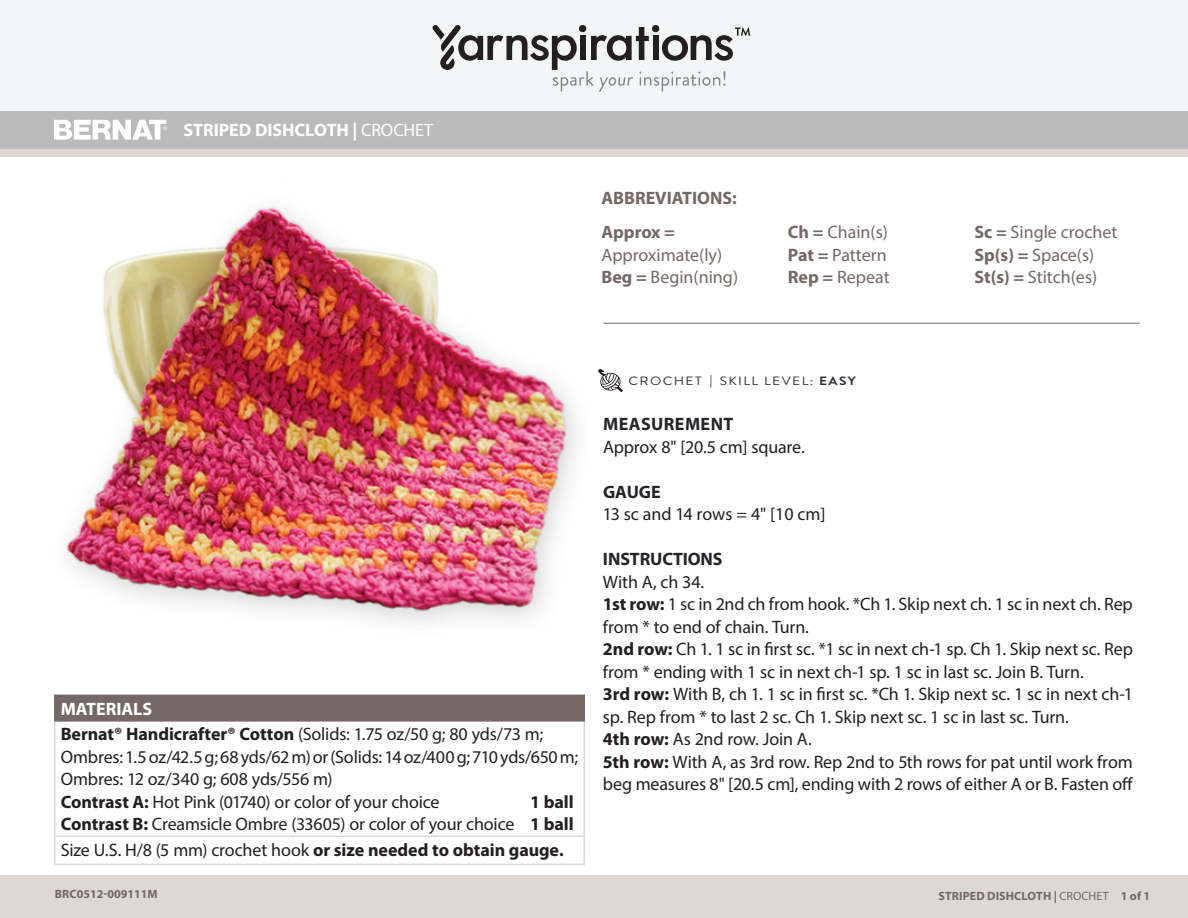
<style>
.page{position:relative;width:1188px;height:918px;background:#fff}
.page>*{position:absolute;margin:0;border:0;box-sizing:border-box;transform-origin:0 0}
.t1{font:18px/22.5px "Myriad Pro";letter-spacing:-.01em;color:#231f20}
.t2{font:18px/22.5px "Myriad Pro";color:#746865}
.t3{font:700 18px "Myriad Pro";letter-spacing:-.005em;color:#fff}
.t4{font:700 18px/34.5px "Myriad Pro";color:#746865}
.Pattern_Title{font:700 15px "Myriad Pro";letter-spacing:.02em;color:#fff}
.t5{font:700 12px "Myriad Pro";letter-spacing:.015em;color:#746865}
.t6{font:12px "Brandon Grotesque";letter-spacing:.1em;color:#2c3034;scale:1.14 1}
.s1{font-weight:400}
.s2{font-weight:700}
.s3{font-weight:700;color:#fff}
.s4{font-weight:700;color:#232529}
</style>
<div class="page">
<div style="left:0;top:0;width:1188px;height:112px;background:#f3f6f7"></div>
<svg style="left:433px;top:25px;width:318px;height:67px"></svg>
<div style="left:0;top:874px;width:1188px;height:44px;background:#ddd7d6"></div>
<div style="left:0;top:149px;width:1188px;height:8px;background:#ddd7d6"></div>
<div style="left:0;top:111px;width:1188px;height:38px;background:#bababa"></div>
<svg style="left:54px;top:120px;width:113px;height:20px"></svg>
<div style="left:55px;top:695px;width:529px;height:26px;background:#746865"></div>
<hr style="left:54px;top:696px;width:2px;height:24px;background:#746865">
<svg style="left:584px;top:696px;width:1px;height:24px"></svg>
<hr style="left:54px;top:695px;width:531px;height:1px;background:#746865">
<hr style="left:54px;top:722px;width:2px;height:114px;background:#ddd7d6">
<hr style="left:584px;top:722px;width:1px;height:114px;background:#ddd7d6">
<hr style="left:54px;top:720px;width:531px;height:2px;background:#746865">
<hr style="left:54px;top:837px;width:2px;height:27px;background:#ddd7d6">
<svg style="left:584px;top:837px;width:1px;height:27px"></svg>
<hr style="left:54px;top:836px;width:531px;height:1px;background:#ddd7d6">
<hr style="left:54px;top:864px;width:531px;height:1px;background:#ddd7d6">
<img style="left:66px;top:207px;width:511px;height:416px">
<hr style="left:603px;top:323px;width:537px;height:1px;background:#746865">
<svg style="left:598px;top:369px;width:25px;height:23px"></svg>
<p class="t3" style="left:184px;top:119px;width:251px">STRIPED DISHCLOTH | <span class="s1">CROCHET</span></p>
<p class="Pattern_Title" style="left:181px;top:121px;width:149px">PLACEMAT <span class="s1">| CROCHET</span></p>
<p class="t4" style="left:601px;top:180px;width:137px">ABBREVIATIONS:<br>Approx =</p>
<p class="t2" style="left:601px;top:243px;width:138px">Approximate(ly)<br><span class="s2">Beg =</span> Begin(ning)</p>
<p class="t2" style="left:788px;top:221px;width:103px"><span class="s2">Ch =</span> Chain(s)<br><span class="s2">Pat =</span> Pattern<br><span class="s2">Rep =</span> Repeat</p>
<p class="t2" style="left:974px;top:221px;width:145px"><span class="s2">Sc =</span> Single crochet<br><span class="s2">Sp(s) =</span> Space(s)<br><span class="s2">St(s) =</span> Stitch(es)</p>
<p class="t1" style="left:61px;top:696px;width:484px;line-height:25.5px"><span class="s3">MATERIALS<br></span><span class="s2">Bernat® Handicrafter® Cotton</span> (Solids: 1.75 oz/50 g; 80 yds/73 m;</p>
<p class="t1" style="left:61px;top:745px;width:519px">Ombres: 1.5 oz/42.5 g; 68 yds/62 m) or (Solids: 14 oz/400 g; 710 yds/650 m;<br>Ombres: 12 oz/340 g; 608 yds/556 m)<br><span class="s2">Contrast A:</span> Hot Pink (01740) or color of your choice</p>
<p class="t1" style="left:61px;top:790px;width:515px;text-align:right"><span class="s2">1 ball<br>Contrast B:</span> Creamsicle Ombre (33605) or color of your choice <span class="s2">1 ball</span></p>
<p class="t1" style="left:61px;top:838px;width:504px">Size U.S. H/8 (5 mm) crochet hook <span class="s2">or size needed to obtain gauge.</span></p>
<p class="t5" style="left:55px;top:886px;width:105px">BRC0512-009111M</p>
<p class="t6" style="left:629px;top:372px;width:201px">CROCHET <span class="s2">|</span> SKILL LEVEL: <span class="s2">EASY</span></p>
<p class="t1" style="left:603px;top:413px;width:203px"><span class="s4">MEASUREMENT<br></span>Approx 8" [20.5 cm] square.</p>
<p class="t1" style="left:603px;top:480px;width:224px"><span class="s4">GAUGE<br></span>13 sc and 14 rows = 4" [10 cm]</p>
<p class="t1" style="left:603px;top:548px;width:532px"><span class="s4">INSTRUCTIONS<br></span>With A, ch 34.<br><span class="s2">1st row:</span> 1 sc in 2nd ch from hook. *Ch 1. Skip next ch. 1 sc in next ch. Rep from * to end of chain. Turn.<br><span class="s2">2nd row:</span> Ch 1. 1 sc in first sc. *1 sc in next ch-1 sp. Ch 1. Skip next sc. Rep from * ending with 1 sc in next ch-1 sp. 1 sc in last sc. Join B. Turn.<br><span class="s2">3rd row:</span> With B, ch 1. 1 sc in first sc. *Ch 1. Skip next sc. 1 sc in next ch-1 sp. Rep from * to last 2 sc. Ch 1. Skip next sc. 1 sc in last sc. Turn.<br><span class="s2">4th row:</span> As 2nd row. Join A.<br><span class="s2">5th row:</span> With A, as 3rd row. Rep 2nd to 5th rows for pat until work from beg measures 8" [20.5 cm], ending with 2 rows of either A or B. Fasten off</p>
<p class="t5" style="left:846px;top:887px;width:289px">GRANNY STRAWBE RY DISHCLOTH | <span class="s1">CROCHET 1 of 1</span></p>
<p class="t5" style="left:938px;top:888px;width:213px">STRIPED DISHCLOTH | <span class="s1">CROCHET</span> 1 of 1</p>
</div>
